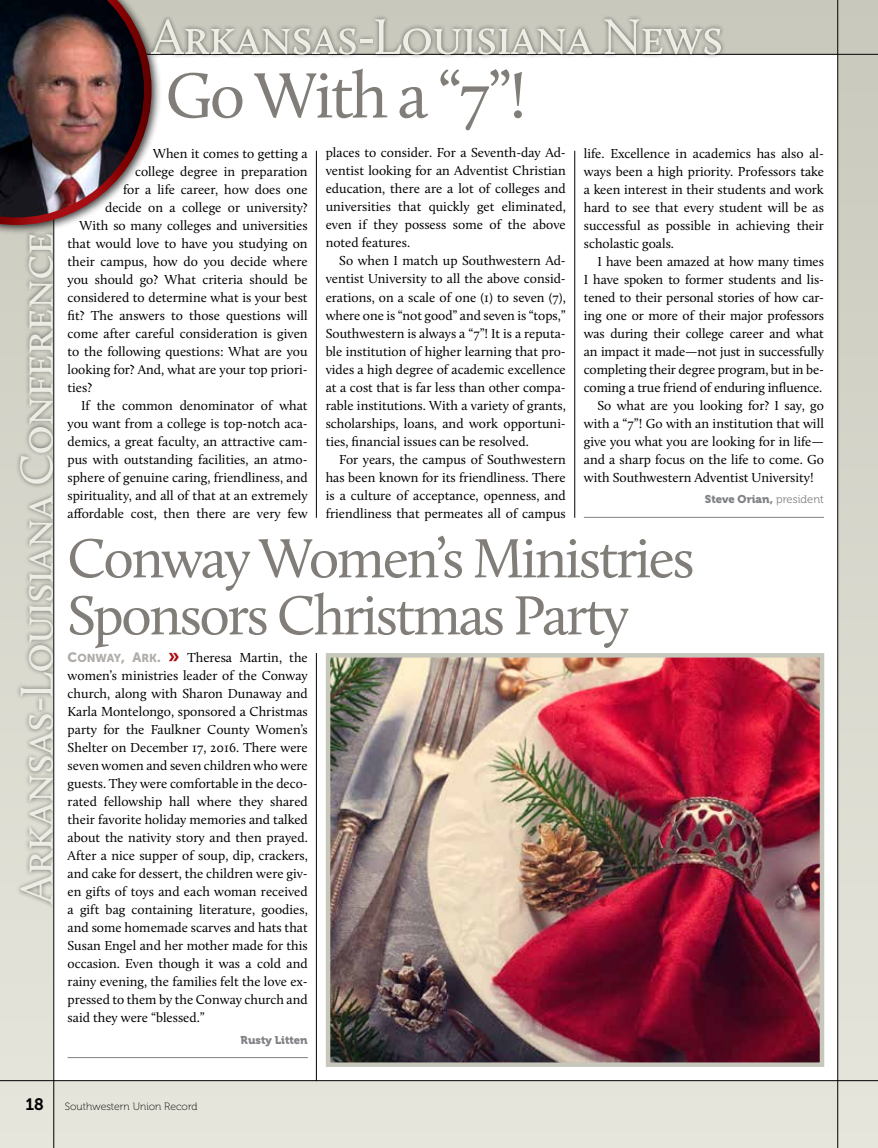
<style>
.page{position:relative;width:878px;height:1148px;background:#fff}
.page>*{position:absolute;margin:0;border:0;box-sizing:border-box;transform-origin:0 0}
.t1{font:66px "Calluna";color:#817d78}
.t2{font:57px/57px "Calluna";letter-spacing:-.045em;color:#817d78}
.t3{font:51.75px "Calluna";letter-spacing:-.02em;color:#edece5}
.t4{font:48px "Calluna";letter-spacing:-.02em;color:#edece5}
.t5{font:16.5px "Museo 700";color:#000}
.t6{font:13.5px/18px "Calluna";color:#000;text-align:justify}
.t7{font:11.25px "Museo 900";color:#808285}
.t8{font:10.5px "Museo 100";color:#000}
.s1{font-family:"Museo 300"}
.s2{font-family:"Museo Sans 900 SC850";color:#b0ada9}
.s3{font-family:"Museo Sans 900 SC850";font-size:11.55px;color:#b0ada9}
.s4{font-family:"Museo Sans 900";font-size:20.25px;color:#a70e13}
</style>
<div class="page">
<div style="left:0;top:0;width:878px;height:1148px;background:linear-gradient(to bottom,#c6c6bb,#e6e5db)"></div>
<div style="left:16px;top:229px;width:42px;height:680px;background:#000;opacity:.5"></div>
<div style="left:54px;top:55px;width:784px;height:1025px;background:#fff"></div>
<hr style="left:53px;top:0;width:1px;height:1148px;background:#000">
<hr style="left:837px;top:0;width:1px;height:1148px;background:#000">
<hr style="left:0;top:54px;width:878px;height:1px;background:#000">
<hr style="left:0;top:1080px;width:878px;height:1px;background:#000">
<hr style="left:574px;top:151px;width:1px;height:367px;background:#000">
<hr style="left:316px;top:151px;width:1px;height:367px;background:#000">
<hr style="left:316px;top:653px;width:1px;height:428px;background:#000">
<div style="left:0;top:0;width:162px;height:235px;background:#000;opacity:.75"></div>
<img style="left:0;top:0;width:155px;height:229px">
<div style="left:146px;top:14px;width:580px;height:45px;background:#000;opacity:.5"></div>
<img style="left:331px;top:658px;width:488px;height:403px">
<div style="left:326px;top:653px;width:498px;height:413px;border:4px solid #c8c7bc"></div>
<hr style="left:584px;top:517px;width:240px;height:1px;background:#808285">
<hr style="left:68px;top:1057px;width:240px;height:1px;background:#808285">
<h3 class="t3" style="left:151px;top:5px;width:573px">Arkansas-Louisiana News</h3>
<h3 class="t4" style="left:8px;top:904px;width:673px;rotate:-90deg">Arkansas-Louisiana Conference</h3>
<h1 class="t1" style="left:165px;top:55px;width:363px">Go With a “7”!</h1>
<p class="t6" style="left:153px;top:144px;width:156px">When it comes to getting a</p>
<p class="t6" style="left:135px;top:162px;width:174px">college degree in preparation</p>
<p class="t6" style="left:123px;top:180px;width:186px">for a life career, how does one</p>
<p class="t6" style="left:105px;top:198px;width:204px">decide on a college or university?</p>
<p class="t6" style="left:80px;top:216px;width:230px">With so many colleges and universities</p>
<p class="t6" style="left:68px;top:234px;width:241px">that would love to have you studying on</p>
<p class="t6" style="left:68px;top:252px;width:242px">their campus, how do you decide where</p>
<p class="t6" style="left:68px;top:270px;width:241px">you should go? What criteria should be</p>
<p class="t6" style="left:68px;top:288px;width:242px">considered to determine what is your best</p>
<p class="t6" style="left:68px;top:306px;width:242px">fit? The answers to those questions will</p>
<p class="t6" style="left:68px;top:324px;width:242px">come after careful consideration is given</p>
<p class="t6" style="left:68px;top:342px;width:242px">to the following questions: What are you</p>
<p class="t6" style="left:68px;top:360px;width:242px">looking for? And, what are your top priori-</p>
<p class="t6" style="left:68px;top:378px;width:26px">ties?</p>
<p class="t6" style="left:81px;top:396px;width:228px">If the common denominator of what</p>
<p class="t6" style="left:68px;top:414px;width:242px">you want from a college is top-notch aca-</p>
<p class="t6" style="left:68px;top:432px;width:242px">demics, a great faculty, an attractive cam-</p>
<p class="t6" style="left:68px;top:450px;width:241px">pus with outstanding facilities, an atmo-</p>
<p class="t6" style="left:68px;top:468px;width:242px">sphere of genuine caring, friendliness, and</p>
<p class="t6" style="left:68px;top:486px;width:242px">spirituality, and all of that at an extremely</p>
<p class="t6" style="left:68px;top:504px;width:242px">affordable cost, then there are very few</p>
<p class="t6" style="left:326px;top:144px;width:242px">places to consider. For a Seventh-day Ad&shy;ventist looking for an Adventist Christian education, there are a lot of colleges and universities that quickly get eliminated, even if they possess some of the above noted features.</p>
<p class="t6" style="left:326px;top:252px;width:242px;text-indent:14px">So when I match up Southwestern Ad&shy;ventist University to all the above consid&shy;erations, on a scale of one (1) to seven (7), where one is “not good” and seven is “tops,” Southwestern is always a “7”! It is a reputa&shy;ble institution of higher learning that pro&shy;vides a high degree of academic excellence at a cost that is far less than other compa&shy;rable institutions. With a variety of grants, scholarships, loans, and work opportuni&shy;ties, financial issues can be resolved.</p>
<p class="t6" style="left:326px;top:450px;width:242px;text-indent:14px">For years, the campus of Southwestern has been known for its friendliness. There is a culture of acceptance, openness, and friendliness that permeates all of campus</p>
<p class="t6" style="left:584px;top:144px;width:242px">life. Excellence in academics has also al&shy;ways been a high priority. Professors take a keen interest in their students and work hard to see that every student will be as successful as possible in achieving their scholastic goals.</p>
<p class="t6" style="left:597px;top:252px;width:228px">I have been amazed at how many times</p>
<p class="t6" style="left:584px;top:270px;width:242px">I have spoken to former students and lis-</p>
<p class="t6" style="left:584px;top:288px;width:242px">tened to their personal stories of how car-</p>
<p class="t6" style="left:584px;top:306px;width:242px">ing one or more of their major professors</p>
<p class="t6" style="left:584px;top:324px;width:242px">was during their college career and what</p>
<p class="t6" style="left:584px;top:342px;width:242px">an impact it made—not just in successfully</p>
<p class="t6" style="left:584px;top:360px;width:242px">completing their degree program, but in be-</p>
<p class="t6" style="left:584px;top:378px;width:240px">coming a true friend of enduring influence.</p>
<p class="t6" style="left:597px;top:396px;width:228px">So what are you looking for? I say, go</p>
<p class="t6" style="left:584px;top:414px;width:241px">with a “7”! Go with an institution that will</p>
<p class="t6" style="left:584px;top:432px;width:242px">give you what you are looking for in life—</p>
<p class="t6" style="left:584px;top:450px;width:242px">and a sharp focus on the life to come. Go</p>
<p class="t6" style="left:584px;top:468px;width:231px">with Southwestern Adventist University!</p>
<p class="t7" style="left:704px;top:493px;width:121px">Steve Orian, <span class="s1">president</span></p>
<h2 class="t2" style="left:67px;top:529px;width:628px">Conway Women’s Ministries<br>Sponsors Christmas Party</h2>
<p class="t6" style="left:68px;top:648px;width:242px"><span class="s2">C</span><span class="s3">ONWAY</span><span class="s2">, A</span><span class="s3">RK</span><span class="s2">.</span> <span class="s4">»</span> Theresa Martin, the women’s ministries leader of the Conway church, along with Sharon Dunaway and Karla Montelongo, sponsored a Christmas party for the Faulkner County Women’s Shelter on December 17, 2016. There were seven women and seven children who were guests. They were comfortable in the deco&shy;rated fellowship hall where they shared their favorite holiday memories and talked about the nativity story and then prayed.<br>After a nice supper of soup, dip, crackers, and cake for dessert, the children were giv&shy;en gifts of toys and each woman received a gift bag containing literature, goodies, and some homemade scarves and hats that Susan Engel and her mother made for this occasion. Even though it was a cold and rainy evening, the families felt the love ex&shy;pressed to them by the Conway church and said they were “blessed.”</p>
<p class="t7" style="left:241px;top:1033px;width:69px">Rusty Litten</p>
<p class="t5" style="left:25px;top:1095px;width:20px">18</p>
<p class="t8" style="left:65px;top:1100px;width:134px">Southwestern Union Record</p>
</div>
